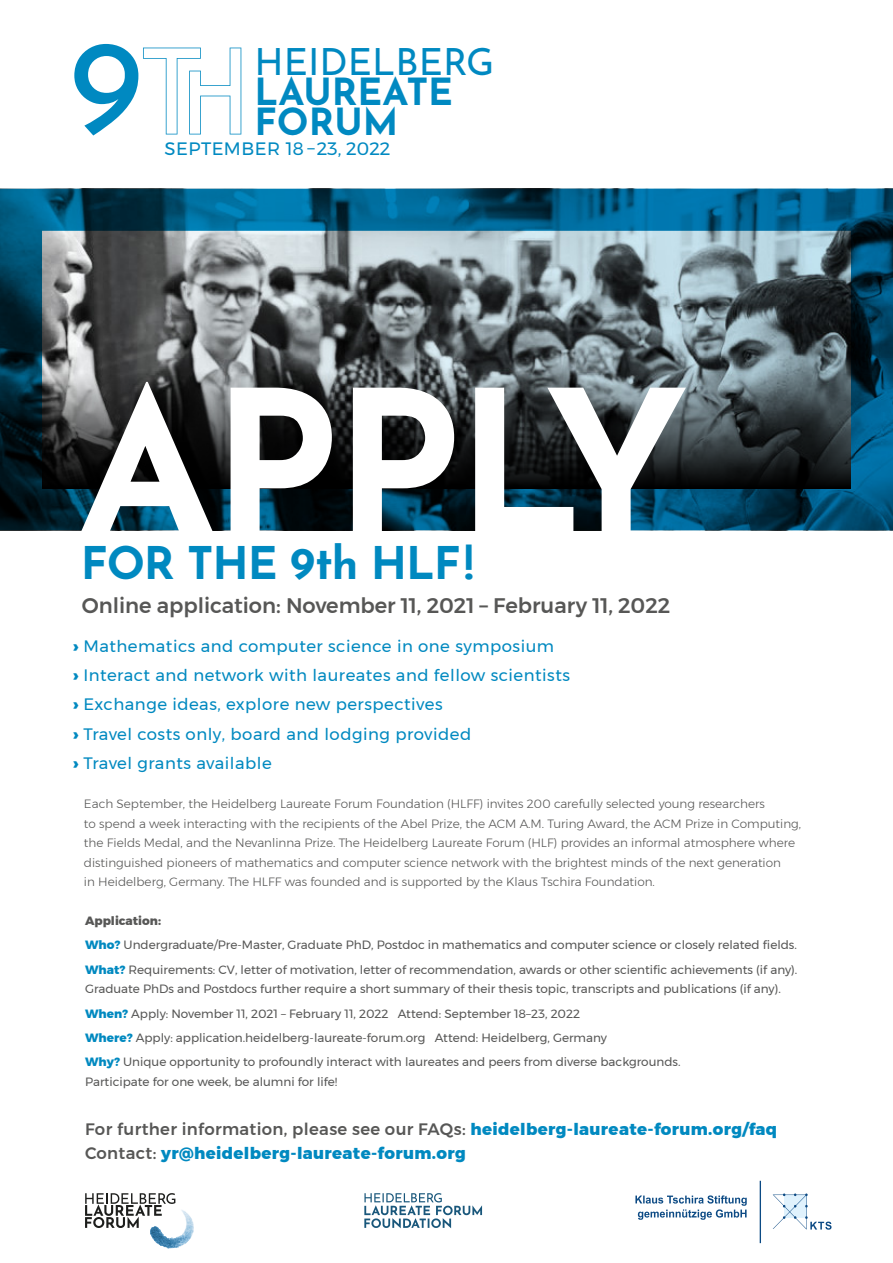
<style>
.page{position:relative;width:893px;height:1263px;background:#fff}
.page>*{position:absolute;margin:0;border:0;box-sizing:border-box;transform-origin:0 0}
.t1{font:700 200.1px "Josefin Sans";letter-spacing:-.025em;color:#fff}
.t2{font:137.1px "Josefin Sans";color:#0089c1}
.t3{font:700 45px "Josefin Sans";letter-spacing:-.025em;color:#0089c0}
.t4{font:700 37.35px "Josefin Sans";color:#0089c1}
.t5{font:37.35px "Josefin Sans";color:#0089c1}
.t6{font:500 21px "Montserrat";color:#575756}
.t7{font:18px "Montserrat";letter-spacing:.025em;color:#0089c1}
.t8{font:16.5px/29.2px "Montserrat";letter-spacing:.03em;color:#0089c0}
.t9{font:800 16.5px/24.3px "Montserrat";letter-spacing:.02em;color:#0089c0}
.t10{font:12px/24.3px "Montserrat";color:#575756}
.t11{font:300 12px/19.5px "Montserrat";color:#575756}
.s1{font-weight:900}
.s2{font-weight:800}
.s3{font-weight:800;color:#0089c0}
.s4{font-weight:500;color:#575756}
</style>
<div class="page">
<img style="left:43px;top:232px;width:807px;height:139px">
<svg style="left:43px;top:371px;width:807px;height:116px;background:#2d3133"></svg>
<div style="left:0;top:189px;width:893px;height:341px;border:42px solid #0089c0"></div>
<svg style="left:85px;top:1193px;width:109px;height:55px"></svg>
<svg style="left:364px;top:1193px;width:118px;height:35px"></svg>
<svg style="left:635px;top:1195px;width:112px;height:25px"></svg>
<svg style="left:773px;top:1193px;width:58px;height:37px"></svg>
<hr style="left:760px;top:1181px;width:1px;height:62px;background:#0c4a84">
<svg style="left:143px;top:48px;width:98px;height:86px"></svg>
<h2 class="t2" style="left:69px;top:-28px;width:76px">9</h2>
<h3 class="t5" style="left:254px;top:30px;width:241px">HEIDELBERG</h3>
<h3 class="t4" style="left:254px;top:88px;width:145px">FORUM</h3>
<h3 class="t7" style="left:165px;top:135px;width:227px">SEPTEMBER 18 – 23, 2022</h3>
<h3 class="t4" style="left:254px;top:58px;width:200px">LAUREATE</h3>
<h1 class="t1" style="left:77px;top:286px;width:613px">APPLY</h1>
<h3 class="t3" style="left:81px;top:523px;width:394px">FOR THE 9th HLF!</h3>
<h3 class="t6" style="left:82px;top:589px;width:590px">Online application: November 11, 2021 – February 11, 2022</h3>
<h3 class="t8" style="left:73px;top:631px;width:498px"><span class="s1">›</span> Mathematics and computer science in one symposium<br><span class="s1">›</span> Interact and network with laureates and fellow scientists <span class="s1">›</span> Exchange ideas, explore new perspectives<br><span class="s1">›</span> Travel costs only, board and lodging provided<br><span class="s1">›</span> Travel grants available</h3>
<p class="t11" style="left:84px;top:794px;width:719px">Each September, the Heidelberg Laureate Forum Foundation (HLFF) invites 200 carefully selected young researchers<br>to spend a week interacting with the recipients of the Abel Prize, the ACM A.M. Turing Award, the ACM Prize in Computing, the Fields Medal, and the Nevanlinna Prize. The Heidelberg Laureate Forum (HLF) provides an informal atmosphere where distinguished pioneers of mathematics and computer science network with the brightest minds of the next generation<br>in Heidelberg, Germany. The HLFF was founded and is supported by the Klaus Tschira Foundation.</p>
<p class="t10" style="left:85px;top:908px;width:714px"><span class="s2">Application:<br></span><span class="s3">Who?</span> Undergraduate/Pre-Master, Graduate PhD, Postdoc in mathematics and computer science or closely related fields.<br><span class="s3">What?</span> Requirements: CV, letter of motivation, letter of recommendation, awards or other scientific achievements (if any).</p>
<p class="t10" style="left:85px;top:977px;width:697px">Graduate PhDs and Postdocs further require a short summary of their thesis topic, transcripts and publications (if any).<br><span class="s3">When?</span> Apply: November 11, 2021 – February 11, 2022 Attend: September 18–23, 2022<br><span class="s3">Where?</span> Apply: application.heidelberg-laureate-forum.org Attend: Heidelberg, Germany<br><span class="s3">Why?</span> Unique opportunity to profoundly interact with laureates and peers from diverse backgrounds.</p>
<p class="t10" style="left:85px;top:1069px;width:254px">Participate for one week, be alumni for life!</p>
<h3 class="t9" style="left:85px;top:1117px;width:694px"><span class="s4">For further information, please see our FAQs:</span> heidelberg-laureate-forum.org/faq<br><span class="s4">Contact:</span> yr@heidelberg-laureate-forum.org</h3>
</div>
